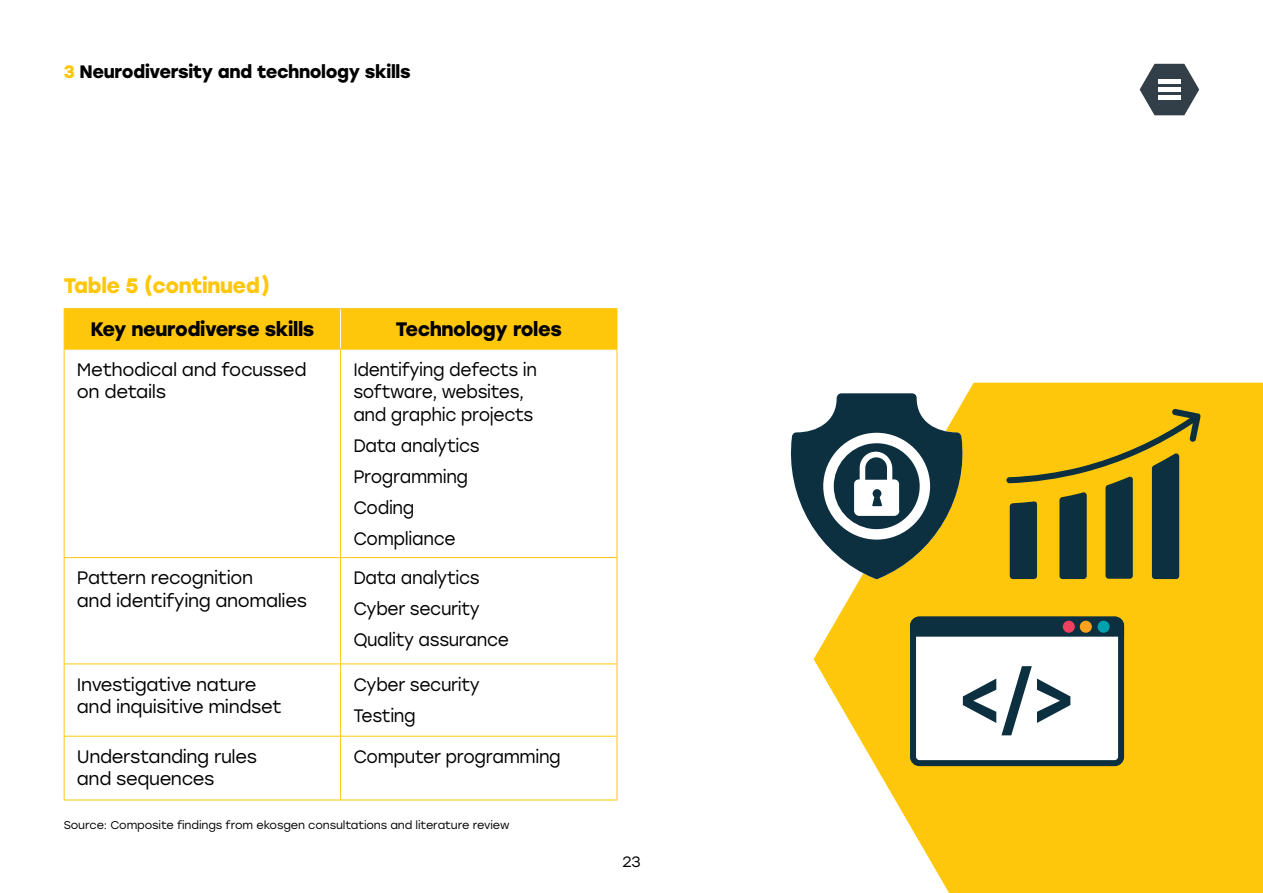
<style>
.page{position:relative;width:1263px;height:893px;background:#fff}
.page>*{position:absolute;margin:0;border:0;box-sizing:border-box;transform-origin:0 0}
.t1{font:700 21px "Stolzl";letter-spacing:-.02em;color:#fec70b}
.t2{font:700 19.5px "Stolzl";letter-spacing:-.02em;color:#000}
.t3{font:18px/31px "Stolzl";letter-spacing:-.02em;color:#000;scale:.95 1}
.t4{font:18px/22.5px "Stolzl";letter-spacing:-.02em;color:#000}
.t5{font:700 18px "Stolzl";letter-spacing:-.02em;color:#000}
.t6{font:15px "Stolzl";color:#000}
.t7{font:11.25px "Stolzl";letter-spacing:-.01em;color:#000}
.s1{color:#fec70b}
</style>
<div class="page">
<svg style="left:1140px;top:64px;width:59px;height:51px"></svg>
<hr style="left:1158px;top:79px;width:23px;height:4px;background:#fff">
<hr style="left:1158px;top:96px;width:23px;height:4px;background:#fff">
<hr style="left:1158px;top:88px;width:23px;height:4px;background:#fff">
<div style="left:65px;top:309px;width:552px;height:40px;background:#fec70b"></div>
<svg style="left:65px;top:350px;width:552px;height:450px"></svg>
<hr style="left:340px;top:309px;width:1px;height:40px;background:#fff">
<hr style="left:64px;top:308px;width:277px;height:1px;background:#fec70b">
<hr style="left:64px;top:309px;width:1px;height:40px;background:#fec70b">
<hr style="left:341px;top:308px;width:276px;height:1px;background:#fec70b">
<hr style="left:617px;top:309px;width:1px;height:40px;background:#fec70b">
<hr style="left:64px;top:349px;width:277px;height:1px;background:#fec70b">
<hr style="left:341px;top:349px;width:276px;height:1px;background:#fec70b">
<hr style="left:64px;top:800px;width:277px;height:1px;background:#fec70b">
<hr style="left:341px;top:800px;width:276px;height:1px;background:#fec70b">
<hr style="left:64px;top:350px;width:1px;height:207px;background:#fec70b">
<hr style="left:340px;top:350px;width:1px;height:207px;background:#fec70b">
<hr style="left:617px;top:350px;width:1px;height:207px;background:#fec70b">
<hr style="left:64px;top:557px;width:277px;height:1px;background:#fec70b">
<hr style="left:64px;top:558px;width:1px;height:105px;background:#fec70b">
<hr style="left:341px;top:557px;width:276px;height:1px;background:#fec70b">
<hr style="left:340px;top:558px;width:1px;height:105px;background:#fec70b">
<hr style="left:617px;top:558px;width:1px;height:105px;background:#fec70b">
<hr style="left:64px;top:663px;width:277px;height:1px;background:#fec70b">
<hr style="left:64px;top:664px;width:1px;height:72px;background:#fec70b">
<hr style="left:341px;top:663px;width:276px;height:1px;background:#fec70b">
<hr style="left:340px;top:664px;width:1px;height:72px;background:#fec70b">
<hr style="left:617px;top:664px;width:1px;height:72px;background:#fec70b">
<hr style="left:64px;top:736px;width:277px;height:1px;background:#fec70b">
<hr style="left:64px;top:737px;width:1px;height:63px;background:#fec70b">
<hr style="left:341px;top:736px;width:276px;height:1px;background:#fec70b">
<hr style="left:340px;top:737px;width:1px;height:63px;background:#fec70b">
<hr style="left:617px;top:737px;width:1px;height:63px;background:#fec70b">
<svg style="left:814px;top:383px;width:449px;height:510px;background:#fdce2d"></svg>
<svg style="left:1006px;top:409px;width:194px;height:170px;background:#a5901d"></svg>
<svg style="left:790px;top:393px;width:179px;height:186px"></svg>
<div style="left:913px;top:620px;width:208px;height:143px;background:#fff;border-radius:6px"></div>
<div style="left:910px;top:617px;width:214px;height:149px;border:6px solid #0c303f;border-radius:6px"></div>
<svg style="left:910px;top:617px;width:214px;height:20px;background:#123542"></svg>
<svg style="left:963px;top:666px;width:107px;height:69px"></svg>
<div style="left:1063px;top:621px;width:12px;height:12px;background:#ef4060;border-radius:50%"></div>
<div style="left:1080px;top:621px;width:12px;height:12px;background:#faa21e;border-radius:50%"></div>
<div style="left:1097px;top:621px;width:12px;height:12px;background:#00a1af;border-radius:50%"></div>
<p class="t5" style="left:64px;top:58px;width:348px"><span class="s1">3</span> Neurodiversity and technology skills</p>
<p class="t1" style="left:64px;top:270px;width:208px">Table 5 (continued)</p>
<p class="t2" style="left:90px;top:315px;width:226px">Key neurodiverse skills</p>
<p class="t2" style="left:396px;top:315px;width:168px">Technology roles</p>
<p class="t4" style="left:77px;top:357px;width:231px">Methodical and focussed on details</p>
<p class="t3" style="left:353px;top:357px;width:195px;line-height:22.5px">Identifying defects in software, websites, and graphic projects</p>
<p class="t3" style="left:353px;top:429px;width:134px">Data analytics<br>Programming<br>Coding<br>Compliance</p>
<p class="t4" style="left:77px;top:566px;width:231px">Pattern recognition<br>and identifying anomalies</p>
<p class="t3" style="left:353px;top:562px;width:165px">Data analytics<br>Cyber security<br>Quality assurance</p>
<p class="t4" style="left:77px;top:672px;width:206px">Investigative nature and inquisitive mindset</p>
<p class="t3" style="left:353px;top:668px;width:135px">Cyber security<br>Testing</p>
<p class="t4" style="left:77px;top:744px;width:181px">Understanding rules and sequences</p>
<p class="t3" style="left:353px;top:740px;width:220px">Computer programming</p>
<p class="t7" style="left:64px;top:817px;width:447px">Source: Composite findings from ekosgen consultations and literature review</p>
<p class="t6" style="left:622px;top:851px;width:20px">23</p>
</div>
